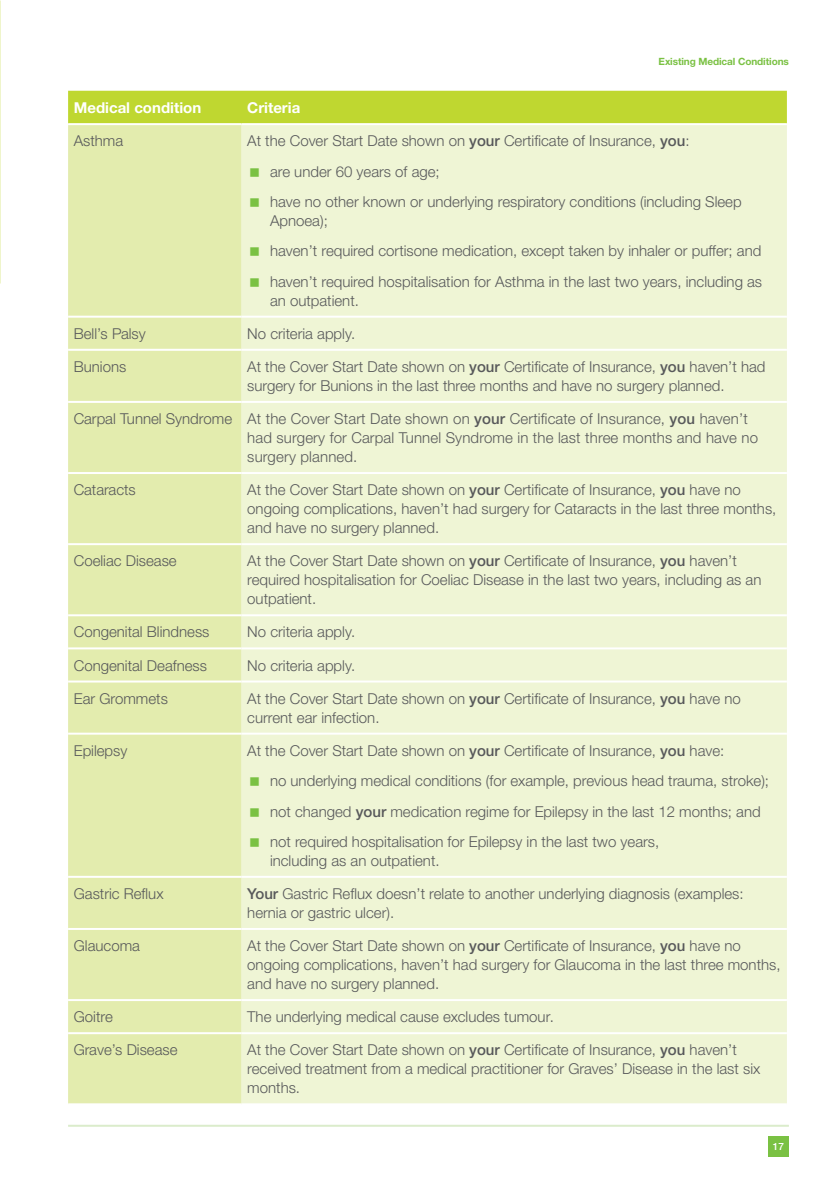
<style>
.page{position:relative;width:840px;height:1191px;background:#fff}
.page>*{position:absolute;margin:0;border:0;box-sizing:border-box;transform-origin:0 0}
.t1{font:300 15px/19px "Helvetica Neue LTW1 G";color:#58595b}
.t2{font:700 15px "Helvetica Neue LTW1 G";color:#fff}
.t3{font:700 10px "Helvetica Neue LTW1 G";letter-spacing:-.01em;color:#7ac143}
.t4{font:500 10px "Helvetica Neue LTW1 G";color:#fff}
.s1{font-weight:500}
</style>
<div class="page">
<div style="left:68px;top:91px;width:718px;height:32px;background:#bfd730"></div>
<div style="left:68px;top:125px;width:173px;height:978px;background:#e3ecae"></div>
<div style="left:241px;top:125px;width:545px;height:978px;background:#eff5d5"></div>
<hr style="left:68px;top:316px;width:173px;height:2px;background:#fff">
<hr style="left:241px;top:316px;width:545px;height:2px;background:#fff">
<hr style="left:68px;top:349px;width:173px;height:2px;background:#fff">
<hr style="left:241px;top:349px;width:545px;height:2px;background:#fff">
<hr style="left:68px;top:401px;width:173px;height:2px;background:#fff">
<hr style="left:241px;top:401px;width:545px;height:2px;background:#fff">
<hr style="left:68px;top:472px;width:173px;height:2px;background:#fff">
<hr style="left:241px;top:472px;width:545px;height:2px;background:#fff">
<hr style="left:68px;top:543px;width:173px;height:2px;background:#fff">
<hr style="left:241px;top:543px;width:545px;height:2px;background:#fff">
<hr style="left:68px;top:614px;width:173px;height:2px;background:#fff">
<hr style="left:241px;top:614px;width:545px;height:2px;background:#fff">
<hr style="left:68px;top:647px;width:173px;height:2px;background:#fff">
<hr style="left:241px;top:647px;width:545px;height:2px;background:#fff">
<hr style="left:68px;top:680px;width:173px;height:2px;background:#fff">
<hr style="left:241px;top:680px;width:545px;height:2px;background:#fff">
<hr style="left:68px;top:732px;width:173px;height:2px;background:#fff">
<hr style="left:241px;top:732px;width:545px;height:2px;background:#fff">
<hr style="left:68px;top:876px;width:173px;height:2px;background:#fff">
<hr style="left:241px;top:876px;width:545px;height:2px;background:#fff">
<hr style="left:68px;top:928px;width:173px;height:2px;background:#fff">
<hr style="left:241px;top:928px;width:545px;height:2px;background:#fff">
<hr style="left:68px;top:999px;width:173px;height:2px;background:#fff">
<hr style="left:241px;top:999px;width:545px;height:2px;background:#fff">
<hr style="left:68px;top:1032px;width:173px;height:2px;background:#fff">
<hr style="left:241px;top:1032px;width:545px;height:2px;background:#fff">
<hr style="left:68px;top:1124px;width:720px;height:2px;background:#dbeccb">
<div style="left:767px;top:1136px;width:21px;height:21px;background:#7ac143"></div>
<svg style="left:250px;top:168px;width:9px;height:8px"></svg>
<svg style="left:250px;top:198px;width:9px;height:9px"></svg>
<svg style="left:250px;top:247px;width:9px;height:9px"></svg>
<svg style="left:250px;top:278px;width:9px;height:8px"></svg>
<svg style="left:250px;top:777px;width:9px;height:9px"></svg>
<svg style="left:250px;top:807px;width:9px;height:9px"></svg>
<svg style="left:250px;top:838px;width:9px;height:8px"></svg>
<p class="t3" style="left:658px;top:55px;width:132px">Existing Medical Conditions</p>
<p class="t2" style="left:74px;top:98px;width:129px">Medical condition</p>
<p class="t2" style="left:247px;top:98px;width:54px">Criteria</p>
<p class="t1" style="left:74px;top:131px;width:51px">Asthma</p>
<p class="t1" style="left:270px;top:126px;width:473px;line-height:30.4px;text-indent:-23px">At the Cover Start Date shown on <span class="s1">your</span> Certificate of Insurance, <span class="s1">you</span>:<br>are under 60 years of age;<br>have no other known or underlying respiratory conditions (including Sleep</p>
<p class="t1" style="left:270px;top:205px;width:493px;line-height:30.4px">Apnoea);<br>haven’t required cortisone medication, except taken by inhaler or puffer; and haven’t required hospitalisation for Asthma in the last two years, including as</p>
<p class="t1" style="left:270px;top:291px;width:90px">an outpatient.</p>
<p class="t1" style="left:74px;top:324px;width:73px">Bell’s Palsy</p>
<p class="t1" style="left:247px;top:324px;width:109px">No criteria apply.</p>
<p class="t1" style="left:74px;top:357px;width:54px">Bunions</p>
<p class="t1" style="left:247px;top:357px;width:519px">At the Cover Start Date shown on <span class="s1">your</span> Certificate of Insurance, <span class="s1">you</span> haven’t had surgery for Bunions in the last three months and have no surgery planned.</p>
<p class="t1" style="left:247px;top:409px;width:512px;text-indent:-173px">Carpal Tunnel Syndrome At the Cover Start Date shown on <span class="s1">your</span> Certificate of Insurance, <span class="s1">you</span> haven’t had surgery for Carpal Tunnel Syndrome in the last three months and have no surgery planned.</p>
<p class="t1" style="left:74px;top:480px;width:63px">Cataracts</p>
<p class="t1" style="left:247px;top:480px;width:530px">At the Cover Start Date shown on <span class="s1">your</span> Certificate of Insurance, <span class="s1">you</span> have no ongoing complications, haven’t had surgery for Cataracts in the last three months, and have no surgery planned.</p>
<p class="t1" style="left:74px;top:551px;width:104px">Coeliac Disease</p>
<p class="t1" style="left:247px;top:551px;width:515px">At the Cover Start Date shown on <span class="s1">your</span> Certificate of Insurance, <span class="s1">you</span> haven’t required hospitalisation for Coeliac Disease in the last two years, including as an outpatient.</p>
<p class="t1" style="left:74px;top:622px;width:137px">Congenital Blindness</p>
<p class="t1" style="left:247px;top:622px;width:109px">No criteria apply.</p>
<p class="t1" style="left:74px;top:655px;width:135px">Congenital Deafness</p>
<p class="t1" style="left:247px;top:655px;width:109px">No criteria apply.</p>
<p class="t1" style="left:74px;top:689px;width:96px">Ear Grommets</p>
<p class="t1" style="left:247px;top:689px;width:494px">At the Cover Start Date shown on <span class="s1">your</span> Certificate of Insurance, <span class="s1">you</span> have no current ear infection.</p>
<p class="t1" style="left:74px;top:741px;width:55px">Epilepsy</p>
<p class="t1" style="left:270px;top:735px;width:500px;line-height:30.4px;text-indent:-23px">At the Cover Start Date shown on <span class="s1">your</span> Certificate of Insurance, <span class="s1">you</span> have:<br>no underlying medical conditions (for example, previous head trauma, stroke); not changed <span class="s1">your</span> medication regime for Epilepsy in the last 12 months; and not required hospitalisation for Epilepsy in the last two years,</p>
<p class="t1" style="left:270px;top:851px;width:171px">including as an outpatient.</p>
<p class="t1" style="left:74px;top:884px;width:91px">Gastric Reflux</p>
<p class="t1" style="left:247px;top:884px;width:497px"><span class="s1">Your</span> Gastric Reflux doesn’t relate to another underlying diagnosis (examples: hernia or gastric ulcer).</p>
<p class="t1" style="left:74px;top:936px;width:68px">Glaucoma</p>
<p class="t1" style="left:247px;top:936px;width:534px">At the Cover Start Date shown on <span class="s1">your</span> Certificate of Insurance, <span class="s1">you</span> have no ongoing complications, haven’t had surgery for Glaucoma in the last three months, and have no surgery planned.</p>
<p class="t1" style="left:74px;top:1007px;width:40px">Goitre</p>
<p class="t1" style="left:247px;top:1007px;width:308px">The underlying medical cause excludes tumour.</p>
<p class="t1" style="left:74px;top:1040px;width:105px">Grave’s Disease</p>
<p class="t1" style="left:247px;top:1040px;width:514px">At the Cover Start Date shown on <span class="s1">your</span> Certificate of Insurance, <span class="s1">you</span> haven’t received treatment from a medical practitioner for Graves’ Disease in the last six months.</p>
<p class="t4" style="left:772px;top:1140px;width:13px">17</p>
</div>
